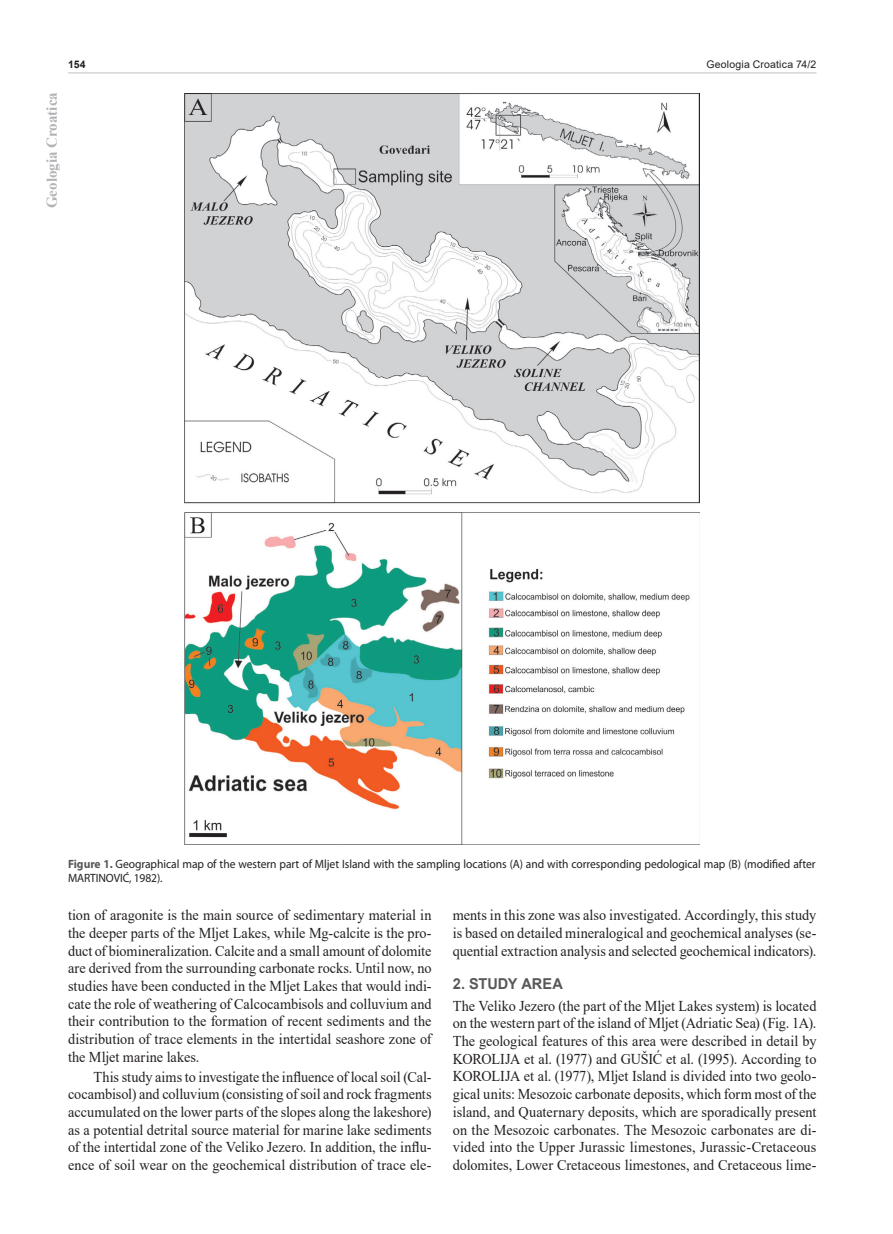
<style>
.page{position:relative;width:893px;height:1234px;background:#fff}
.page>*{position:absolute;margin:0;border:0;box-sizing:border-box;transform-origin:0 0}
.t1{font:15px/17.7px "Times New Roman";color:#231f20;text-align:justify;scale:.95 1}
.t2{font:700 15px "Times New Roman";color:#b2b3b7}
.t3{font:700 15px "Arial";color:#57585a}
.t4{font:12px/14.1px "Myriad Pro";letter-spacing:-.005em;color:#231f20;scale:.96 1}
.t5{font:10.5px "Arial";letter-spacing:.015em;color:#231f20}
.t6{font:700 10.5px "Arial";color:#231f20}
.s1{font-weight:700;color:#57585a}
</style>
<div class="page">
<hr style="left:68px;top:72px;width:748px;height:1px;background:#c7c8ca">
<img style="left:185px;top:94px;width:515px;height:750px">
<p class="t6" style="left:68px;top:57px;width:19px">154</p>
<p class="t5" style="left:706px;top:57px;width:112px">Geologia Croatica 74/2</p>
<p class="t2" style="left:41px;top:208px;width:118px;rotate:-90deg">Geologia Croatica</p>
<p class="t4" style="left:68px;top:856px;width:780px"><span class="s1">Figure 1.</span> Geographical map of the western part of Mljet Island with the sampling locations (A) and with corresponding pedological map (B) (modified after<br>MARTINOVIĆ, 1982).</p>
<p class="t1" style="left:68px;top:905px;width:384px">tion of aragonite is the main source of sedimentary material in the deeper parts of the Mljet Lakes, while Mg-calcite is the pro&shy;duct of biomineralization. Calcite and a small amount of dolomite are derived from the surrounding carbonate rocks. Until now, no studies have been conducted in the Mljet Lakes that would indi&shy;cate the role of weathering of Calcocambisols and colluvium and their contribution to the formation of recent sediments and the distribution of trace elements in the intertidal seashore zone of the Mljet marine lakes.</p>
<p class="t1" style="left:68px;top:1067px;width:384px;text-indent:26px">This study aims to investigate the influence of local soil (Cal&shy;cocambisol) and colluvium (consisting of soil and rock fragments accumulated on the lower parts of the slopes along the lakeshore) as a potential detrital source material for marine lake sediments of the intertidal zone of the Veliko Jezero. In addition, the influ&shy;ence of soil wear on the geochemical distribution of trace ele-</p>
<p class="t1" style="left:453px;top:905px;width:384px">ments in this zone was also investigated. Accordingly, this study is based on detailed mineralogical and geochemical analyses (se&shy;quential extraction analysis and selected geochemical indicators).</p>
<p class="t3" style="left:453px;top:972px;width:112px">2. STUDY AREA</p>
<p class="t1" style="left:453px;top:995px;width:384px">The Veliko Jezero (the part of the Mljet Lakes system) is located on the western part of the island of Mljet (Adriatic Sea) (Fig. 1A).<br>The geological features of this area were described in detail by KOROLIJA et al. (1977) and GUŠIĆ et al. (1995). According to KOROLIJA et al. (1977), Mljet Island is divided into two geolo&shy;gical units: Mesozoic carbonate deposits, which form most of the island, and Quaternary deposits, which are sporadically present on the Mesozoic carbonates. The Mesozoic carbonates are di&shy;vided into the Upper Jurassic limestones, Jurassic-Cretaceous dolomites, Lower Cretaceous limestones, and Cretaceous lime-</p>
</div>
